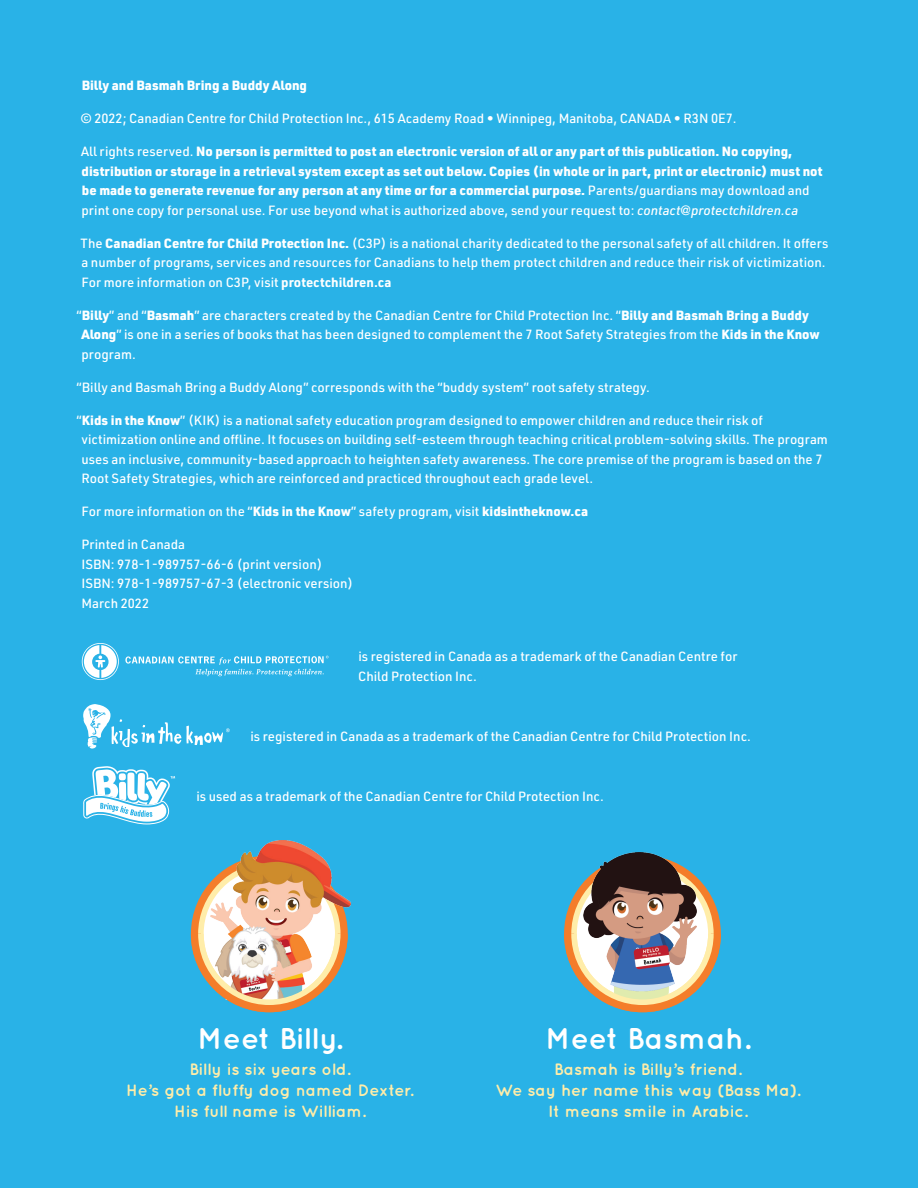
<style>
.page{position:relative;width:918px;height:1188px;background:#29b2e7}
.page>*{position:absolute;margin:0;border:0;box-sizing:border-box;transform-origin:0 0}
.t1{font:700 30px "Quicksand";color:#fff}
.t2{font:700 16.5px/21px "Quicksand";color:#ffeda9;text-align:center}
.t3{font:500 13.2px/19.5px "URWDIN";color:#fff}
.t4{font:900 13.2px/19.5px "URWDIN";color:#fff}
.s1{font-weight:500}
.s2{font-weight:500;font-style:italic}
.s3{font-family:"Helvetica Neue";font-weight:500;font-style:italic}
.s4{font-weight:900}
.s5{font-weight:700}
</style>
<div class="page">
<svg style="left:82px;top:643px;width:37px;height:37px"></svg>
<svg style="left:125px;top:656px;width:204px;height:20px"></svg>
<svg style="left:83px;top:704px;width:147px;height:45px"></svg>
<svg style="left:83px;top:766px;width:92px;height:58px"></svg>
<img style="left:210px;top:841px;width:140px;height:83px">
<svg style="left:190px;top:924px;width:158px;height:89px"></svg>
<svg style="left:574px;top:865px;width:137px;height:137px"></svg>
<img style="left:584px;top:853px;width:112px;height:71px">
<svg style="left:564px;top:924px;width:157px;height:89px"></svg>
<p class="t4" style="left:82px;top:75px;width:227px">Billy and Basmah Bring a Buddy Along</p>
<p class="t3" style="left:81px;top:108px;width:657px">© 2022; Canadian Centre for Child Protection Inc., 615 Academy Road • Winnipeg, Manitoba, CANADA • R3N 0E7.</p>
<p class="t4" style="left:81px;top:141px;width:743px"><span class="s1">All rights reserved.</span> No person is permitted to post an electronic version of all or any part of this publication. No copying, distribution or storage in a retrieval system except as set out below. Copies (in whole or in part, print or electronic) must not be made to generate revenue for any person at any time or for a commercial purpose. <span class="s1">Parents/guardians may download and print one copy for personal use. For use beyond what is authorized above, send your request to:</span> <span class="s2">contact</span><span class="s3">@</span><span class="s2">protectchildren.ca</span></p>
<p class="t3" style="left:81px;top:233px;width:749px">The <span class="s4">Canadian Centre for Child Protection Inc.</span> (C3P) is a national charity dedicated to the personal safety of all children. It offers a number of programs, services and resources for Canadians to help them protect children and reduce their risk of victimization.<br>For more information on C3P, visit <span class="s5">protectchildren.ca</span></p>
<p class="t3" style="left:81px;top:305px;width:740px;text-indent:-5px">“<span class="s4">Billy</span>” and “<span class="s4">Basmah</span>” are characters created by the Canadian Centre for Child Protection Inc. “<span class="s4">Billy and Basmah Bring a Buddy<br>Along</span>” is one in a series of books that has been designed to complement the 7 Root Safety Strategies from the <span class="s4">Kids in the Know </span>program.</p>
<p class="t3" style="left:77px;top:377px;width:575px">“Billy and Basmah Bring a Buddy Along” corresponds with the “buddy system” root safety strategy.</p>
<p class="t3" style="left:81px;top:410px;width:748px;text-indent:-5px">“<span class="s4">Kids in the Know</span>” (KIK) is a national safety education program designed to empower children and reduce their risk of victimization online and offline. It focuses on building self-esteem through teaching critical problem-solving skills. The program uses an inclusive, community-based approach to heighten safety awareness. The core premise of the program is based on the 7<br>Root Safety Strategies, which are reinforced and practiced throughout each grade level.</p>
<p class="t3" style="left:82px;top:501px;width:508px">For more information on the “<span class="s4">Kids in the Know</span>” safety program, visit <span class="s4">kidsintheknow.ca</span></p>
<p class="t3" style="left:82px;top:534px;width:273px">Printed in Canada<br>ISBN: 978-1-989757-66-6 (print version)<br>ISBN: 978-1-989757-67-3 (electronic version)<br>March 2022</p>
<p class="t3" style="left:358px;top:646px;width:381px">is registered in Canada as a trademark of the Canadian Centre for<br>Child Protection Inc.</p>
<p class="t3" style="left:250px;top:726px;width:502px">is registered in Canada as a trademark of the Canadian Centre for Child Protection Inc.</p>
<p class="t3" style="left:196px;top:786px;width:409px">is used as a trademark of the Canadian Centre for Child Protection Inc.</p>
<p class="t1" style="left:198px;top:1021px;width:146px">Meet Billy.</p>
<p class="t2" style="left:126px;top:1058px;width:289px">Billy is six years old.<br>He’s got a fluffy dog named Dexter.<br>His full name is William.</p>
<p class="t1" style="left:545px;top:1021px;width:207px">Meet Basmah.</p>
<p class="t2" style="left:495px;top:1058px;width:307px">Basmah is Billy’s friend.<br>We say her name this way (Bass Ma).<br>It means smile in Arabic.</p>
</div>
